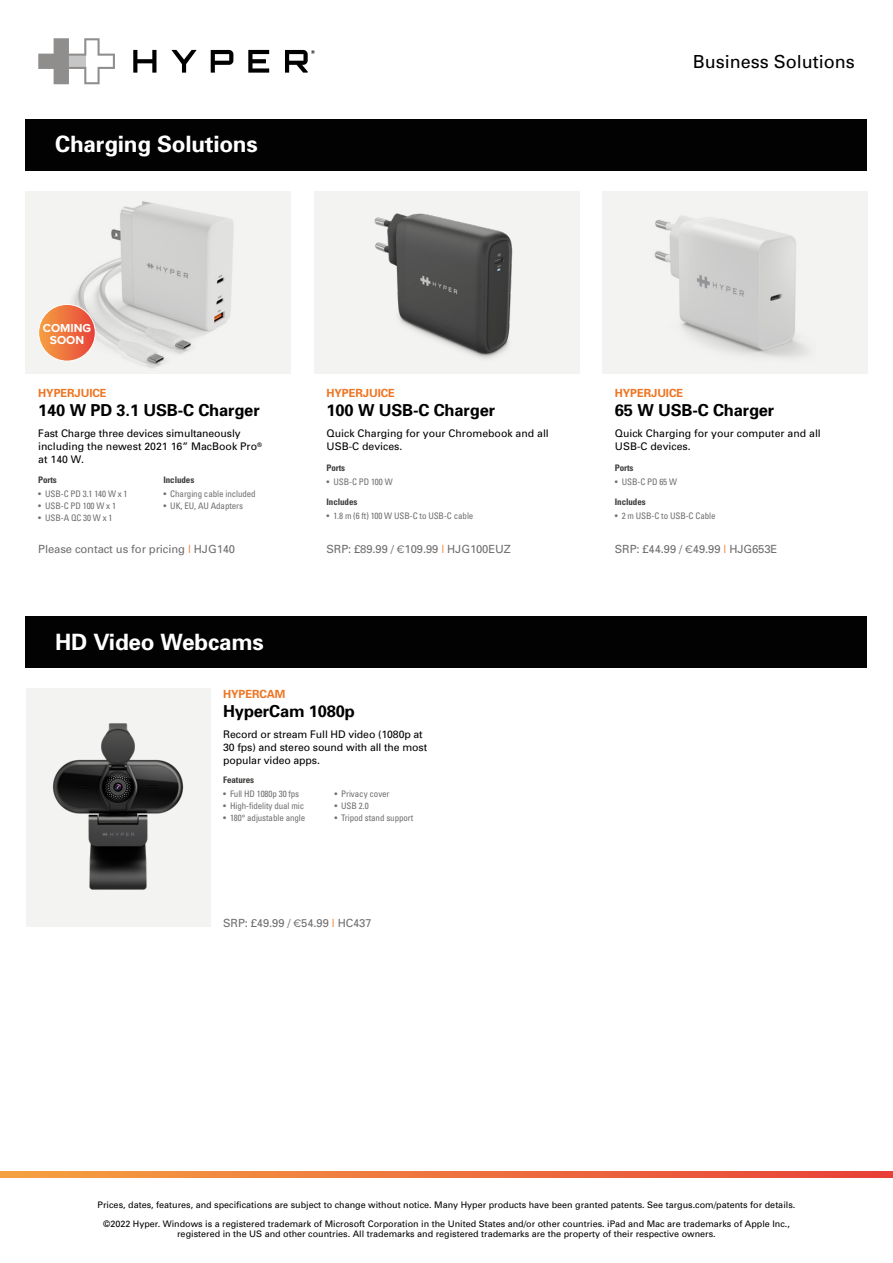
<style>
.page{position:relative;width:893px;height:1263px;background:#fff}
.page>*{position:absolute;margin:0;border:0;box-sizing:border-box;transform-origin:0 0}
.t1{font:700 22.5px "Univers";letter-spacing:-.01em;color:#fff}
.t2{font:18px "Univers";color:#000}
.t3{font:700 16.5px "Univers";letter-spacing:-.01em;color:#000}
.t4{font:700 12px/12px "Proxima Nova";color:#fff;text-align:center}
.t5{font:11.25px "Univers";letter-spacing:-.01em;color:#706f6f}
.t6{font:700 11.25px "Univers";letter-spacing:-.01em;color:#ee7523}
.t7{font:10.5px/12.8px "Univers";color:#000}
.t8{font:9px/19px "Univers";color:#000;text-align:center}
.t9{font:condensed 9px "Univers";letter-spacing:-.01em;color:#706f6f}
.t10{font:700 condensed 9px "Univers";letter-spacing:-.01em;color:#3c3c3b}
.s1{color:#ee7523}
.s2{font-family:"Proxima Nova"}
</style>
<div class="page">
<div style="left:26px;top:191px;width:265px;height:183px;background:#f3f3f2"></div>
<div style="left:314px;top:191px;width:265px;height:183px;background:#f3f3f2"></div>
<div style="left:602px;top:191px;width:265px;height:183px;background:#f3f3f2"></div>
<svg style="left:133px;top:50px;width:23px;height:23px"></svg>
<svg style="left:171px;top:50px;width:26px;height:23px"></svg>
<svg style="left:211px;top:50px;width:22px;height:23px"></svg>
<svg style="left:248px;top:50px;width:21px;height:23px"></svg>
<svg style="left:285px;top:50px;width:30px;height:23px"></svg>
<svg style="left:38px;top:38px;width:77px;height:46px"></svg>
<div style="left:26px;top:119px;width:841px;height:51px;background:#020203"></div>
<img style="left:374px;top:213px;width:139px;height:146px">
<svg style="left:0;top:1171px;width:893px;height:7px;background:#ee723d"></svg>
<img style="left:654px;top:216px;width:154px;height:142px">
<img style="left:72px;top:201px;width:162px;height:167px">
<div style="left:26px;top:617px;width:841px;height:51px;background:#020203"></div>
<div style="left:26px;top:689px;width:184px;height:238px;background:#f3f3f2"></div>
<img style="left:52px;top:723px;width:132px;height:167px">
<svg style="left:39px;top:304px;width:56px;height:57px;background:#ee7543"></svg>
<div style="left:38px;top:304px;width:58px;height:57px;border:1px solid #fff;border-radius:50%"></div>
<h1 class="t1" style="left:55px;top:130px;width:204px">Charging Solutions</h1>
<h3 class="t4" style="left:43px;top:322px;width:50px">COMING<br>SOON</h3>
<p class="t6" style="left:38px;top:386px;width:70px">HYPERJUICE</p>
<h3 class="t3" style="left:38px;top:400px;width:223px">140 W PD 3.1 USB-C Charger</h3>
<p class="t7" style="left:38px;top:427px;width:225px">Fast Charge three devices simultaneously including the newest 2021 16” MacBook Pro<sup>® </sup>at 140 W.</p>
<p class="t10" style="left:38px;top:475px;width:20px">Ports</p>
<p class="t9" style="left:38px;top:488px;width:91px">• USB-C PD 3.1 140 W x 1</p>
<p class="t9" style="left:38px;top:500px;width:79px">• USB-C PD 100 W x 1</p>
<p class="t9" style="left:38px;top:512px;width:76px">• USB-A QC 30 W x 1</p>
<p class="t10" style="left:163px;top:475px;width:32px">Includes</p>
<p class="t9" style="left:163px;top:488px;width:94px">• Charging cable included</p>
<p class="t9" style="left:163px;top:500px;width:81px">• UK, EU, AU Adapters</p>
<p class="t6" style="left:327px;top:386px;width:70px">HYPERJUICE</p>
<h3 class="t3" style="left:327px;top:400px;width:170px">100 W USB-C Charger</h3>
<p class="t7" style="left:327px;top:427px;width:224px">Quick Charging for your Chromebook and all<br>USB-C devices.</p>
<p class="t10" style="left:327px;top:462px;width:20px">Ports</p>
<p class="t9" style="left:327px;top:476px;width:68px">• USB-C PD 100 W</p>
<p class="t10" style="left:327px;top:496px;width:32px">Includes</p>
<p class="t9" style="left:327px;top:510px;width:148px">• 1.8 m (6 ft) 100 W USB-C to USB-C cable</p>
<h2 class="t2" style="left:693px;top:50px;width:164px">Business Solutions</h2>
<p class="t6" style="left:615px;top:386px;width:70px">HYPERJUICE</p>
<h3 class="t3" style="left:615px;top:400px;width:161px">65 W USB-C Charger</h3>
<p class="t7" style="left:615px;top:427px;width:207px">Quick Charging for your computer and all<br>USB-C devices.</p>
<p class="t10" style="left:615px;top:462px;width:20px">Ports</p>
<p class="t9" style="left:615px;top:476px;width:64px">• USB-C PD 65 W</p>
<p class="t10" style="left:615px;top:496px;width:32px">Includes</p>
<p class="t9" style="left:615px;top:510px;width:102px">• 2 m USB-C to USB-C Cable</p>
<p class="t5" style="left:38px;top:542px;width:198px">Please contact us for pricing <span class="s1">|</span> HJG140</p>
<p class="t5" style="left:327px;top:542px;width:186px">SRP: £89.99 / <span class="s2">€</span>109.99 <span class="s1">|</span> HJG100EUZ</p>
<p class="t5" style="left:615px;top:542px;width:164px">SRP: £44.99 / <span class="s2">€</span>49.99 <span class="s1">|</span> HJG653E</p>
<h1 class="t1" style="left:55px;top:627px;width:210px">HD Video Webcams</h1>
<p class="t6" style="left:223px;top:687px;width:64px">HYPERCAM</p>
<h3 class="t3" style="left:223px;top:700px;width:133px">HyperCam 1080p</h3>
<p class="t7" style="left:223px;top:728px;width:205px">Record or stream Full HD video (1080p at<br>30 fps) and stereo sound with all the most popular video apps.</p>
<p class="t10" style="left:223px;top:775px;width:32px">Features</p>
<p class="t9" style="left:223px;top:788px;width:78px">• Full HD 1080p 30 fps</p>
<p class="t9" style="left:223px;top:800px;width:82px">• High-fidelity dual mic</p>
<p class="t9" style="left:223px;top:812px;width:84px">• 180° adjustable angle</p>
<p class="t9" style="left:334px;top:788px;width:57px">• Privacy cover</p>
<p class="t9" style="left:334px;top:800px;width:36px">• USB 2.0</p>
<p class="t9" style="left:334px;top:812px;width:80px">• Tripod stand support</p>
<p class="t5" style="left:223px;top:916px;width:150px">SRP: £49.99 / <span class="s2">€</span>54.99 <span class="s1">|</span> HC437</p>
<p class="t8" style="left:98px;top:1195px;width:699px">Prices, dates, features, and specifications are subject to change without notice. Many Hyper products have been granted patents. See targus.com/patents for details. ©2022 Hyper. Windows is a registered trademark of Microsoft Corporation in the United States and/or other countries. iPad and Mac are trademarks of Apple Inc.,</p>
<p class="t8" style="left:177px;top:1224px;width:540px">registered in the US and other countries. All trademarks and registered trademarks are the property of their respective owners.</p>
</div>
